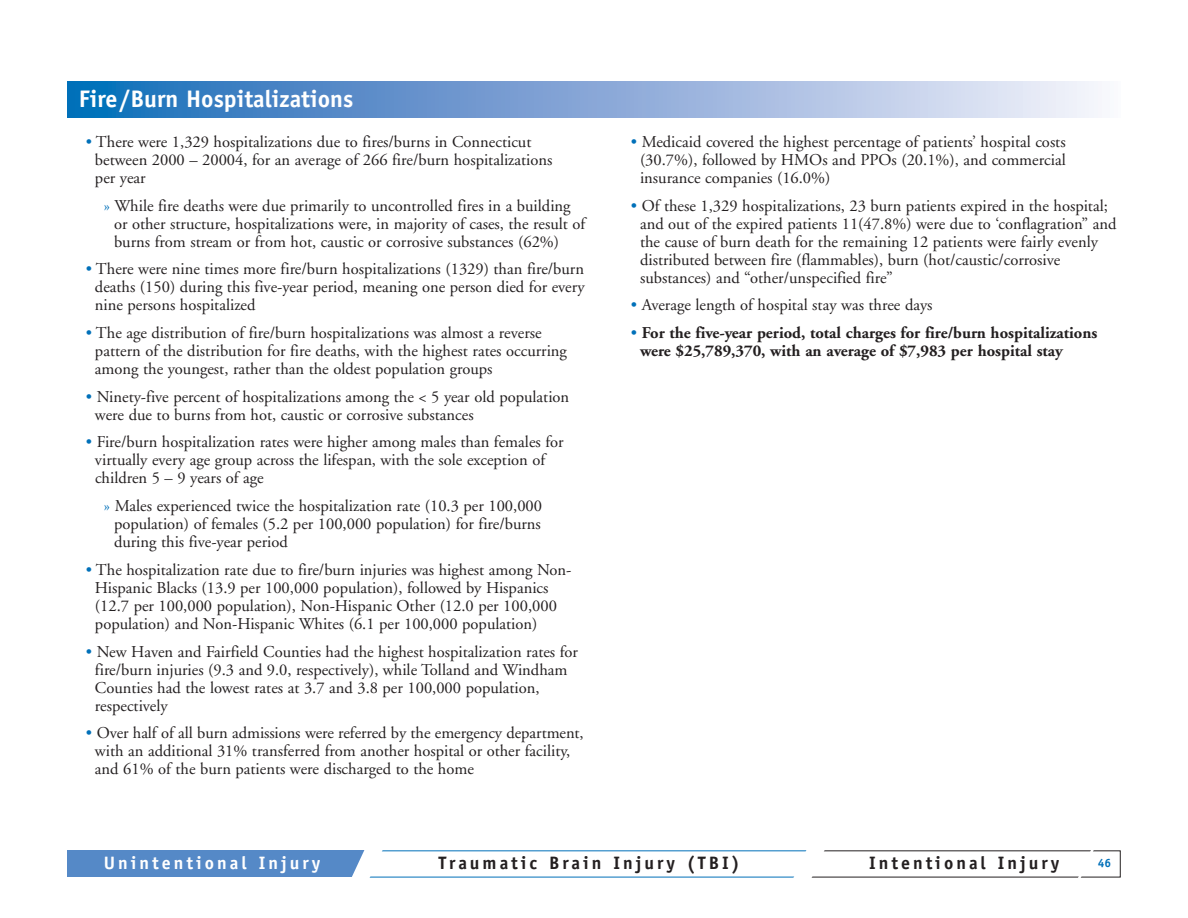
<style>
.page{position:relative;width:1188px;height:918px;background:#fff}
.page>*{position:absolute;margin:0;border:0;box-sizing:border-box;transform-origin:0 0}
.t1{font:700 24px "Officina Sans";color:#fff}
.t2{font:700 18px "Officina Sans";letter-spacing:.165em;color:#231f20}
.t3{font:700 18px "Officina Sans";letter-spacing:.165em;color:#fff}
.t4{font:16.5px/18px "Adobe Garamond";color:#231f20}
.t5{font:700 16.5px/18px "Adobe Garamond";color:#231f20}
.t6{font:700 12px "Officina Sans";color:#0070b9}
.s1{color:#0070b9}
.s2{font-weight:400;color:#0070b9}
</style>
<div class="page">
<div style="left:68px;top:850px;width:299px;height:27px;background:#5589c7"></div>
<svg style="left:352px;top:850px;width:43px;height:28px"></svg>
<svg style="left:784px;top:850px;width:53px;height:28px"></svg>
<svg style="left:1063px;top:850px;width:40px;height:28px"></svg>
<svg style="left:68px;top:81px;width:1030px;height:37px;background:#84a9d7"></svg>
<h1 class="t1" style="left:79px;top:89px;width:276px">Fire/Burn Hospitalizations</h1>
<p class="t4" style="left:95px;top:134px;width:459px;text-indent:-9px"><span class="s1">•</span> There were 1,329 hospitalizations due to fires/burns in Connecticut between 2000 – 20004, for an average of 266 fire/burn hospitalizations per year</p>
<p class="t4" style="left:114px;top:198px;width:473px;text-indent:-10px"><span class="s1">»</span> While fire deaths were due primarily to uncontrolled fires in a building or other structure, hospitalizations were, in majority of cases, the result of burns from stream or from hot, caustic or corrosive substances (62%)</p>
<p class="t4" style="left:95px;top:262px;width:491px;text-align:justify;text-indent:-9px"><span class="s1">•</span> There were nine times more fire/burn hospitalizations (1329) than fire/burn deaths (150) during this five-year period, meaning one person died for every nine persons hospitalized</p>
<p class="t4" style="left:95px;top:325px;width:474px;text-indent:-9px"><span class="s1">•</span> The age distribution of fire/burn hospitalizations was almost a reverse pattern of the distribution for fire deaths, with the highest rates occurring among the youngest, rather than the oldest population groups</p>
<p class="t4" style="left:95px;top:389px;width:476px;text-indent:-9px"><span class="s1">•</span> Ninety-five percent of hospitalizations among the &lt; 5 year old population were due to burns from hot, caustic or corrosive substances</p>
<p class="t4" style="left:95px;top:435px;width:470px;text-indent:-9px"><span class="s1">•</span> Fire/burn hospitalization rates were higher among males than females for virtually every age group across the lifespan, with the sole exception of children 5 – 9 years of age</p>
<p class="t4" style="left:114px;top:498px;width:430px;text-align:justify;text-indent:-10px"><span class="s1">»</span> Males experienced twice the hospitalization rate (10.3 per 100,000 population) of females (5.2 per 100,000 population) for fire/burns during this five-year period</p>
<p class="t4" style="left:95px;top:562px;width:478px;text-indent:-9px"><span class="s1">•</span> The hospitalization rate due to fire/burn injuries was highest among Non-Hispanic Blacks (13.9 per 100,000 population), followed by Hispanics (12.7 per 100,000 population), Non-Hispanic Other (12.0 per 100,000 population) and Non-Hispanic Whites (6.1 per 100,000 population)</p>
<p class="t4" style="left:95px;top:644px;width:485px;text-indent:-9px"><span class="s1">•</span> New Haven and Fairfield Counties had the highest hospitalization rates for fire/burn injuries (9.3 and 9.0, respectively), while Tolland and Windham Counties had the lowest rates at 3.7 and 3.8 per 100,000 population, respectively</p>
<p class="t4" style="left:95px;top:726px;width:490px;text-indent:-9px"><span class="s1">•</span> Over half of all burn admissions were referred by the emergency department, with an additional 31% transferred from another hospital or other facility, and 61% of the burn patients were discharged to the home</p>
<p class="t4" style="left:640px;top:134px;width:427px;text-align:justify;text-indent:-9px"><span class="s1">•</span> Medicaid covered the highest percentage of patients’ hospital costs (30.7%), followed by HMOs and PPOs (20.1%), and commercial insurance companies (16.0%)</p>
<p class="t4" style="left:640px;top:198px;width:478px;text-indent:-9px"><span class="s1">•</span> Of these 1,329 hospitalizations, 23 burn patients expired in the hospital; and out of the expired patients 11(47.8%) were due to ‘conflagration” and the cause of burn death for the remaining 12 patients were fairly evenly distributed between fire (flammables), burn (hot/caustic/corrosive substances) and “other/unspecified fire”</p>
<p class="t4" style="left:631px;top:298px;width:303px"><span class="s1">•</span> Average length of hospital stay was three days</p>
<p class="t5" style="left:640px;top:325px;width:459px;text-indent:-9px"><span class="s2">•</span> For the five-year period, total charges for fire/burn hospitalizations were $25,789,370, with an average of $7,983 per hospital stay</p>
<p class="t3" style="left:104px;top:856px;width:218px">Unintentional Injury</p>
<p class="t2" style="left:439px;top:856px;width:303px">Traumatic Brain Injury (TBI)</p>
<p class="t2" style="left:869px;top:856px;width:192px">Intentional Injury</p>
<p class="t6" style="left:1098px;top:859px;width:15px">46</p>
</div>
